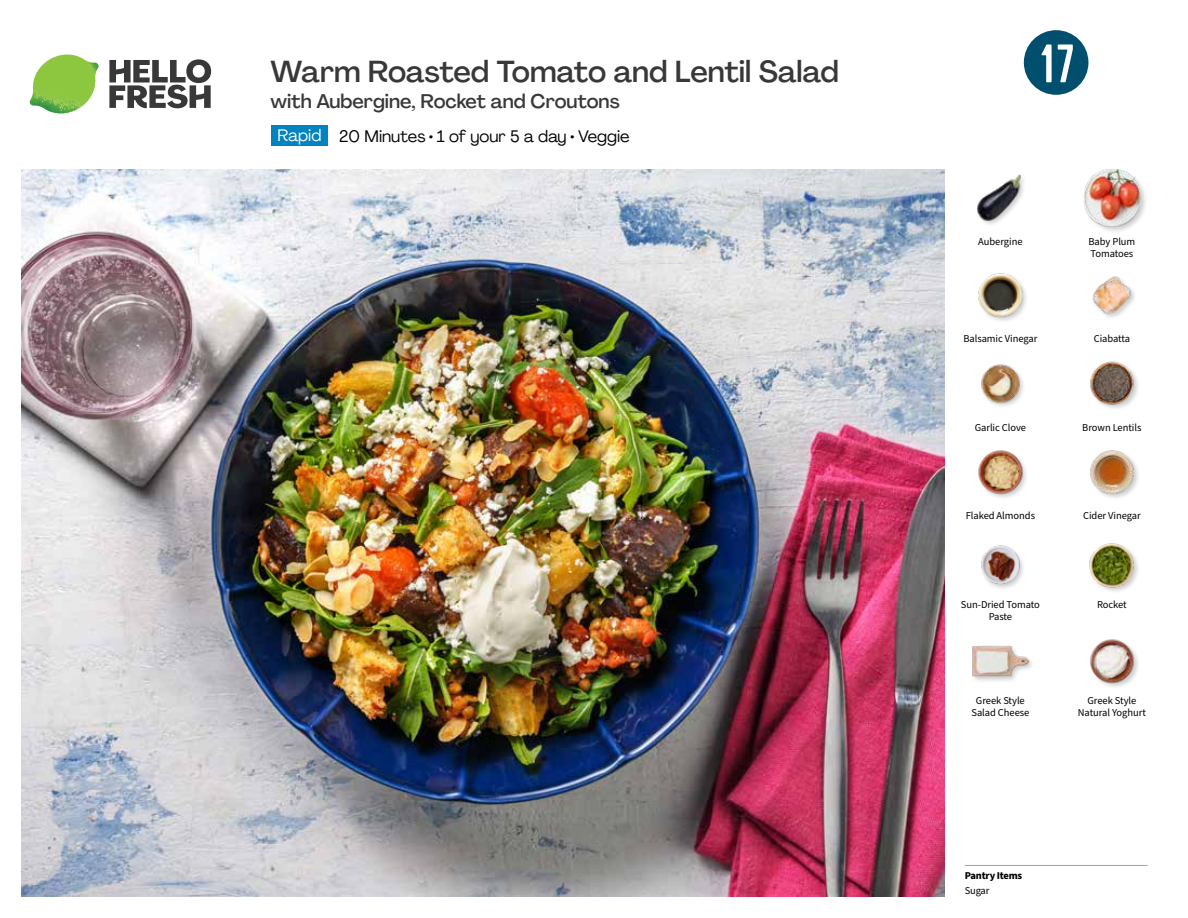
<style>
.page{position:relative;width:1188px;height:918px;background:#fff}
.page>*{position:absolute;margin:0;border:0;box-sizing:border-box;transform-origin:0 0}
.t1{font:54px "Kapra";color:#fff}
.t2{font:500 30px "Agrandir";letter-spacing:-.005em;color:#383839}
.t3{font:500 19.5px "Agrandir";color:#383839}
.t4{font:16.5px "Agrandir";color:#000}
.t5{font:16.5px "Agrandir";color:#fff}
.t6{font:10.5px/12px "Source Sans Pro";letter-spacing:-.005em;color:#000;text-align:center}
.t7{font:700 10.5px "Source Sans Pro";letter-spacing:-.02em;color:#000}
</style>
<div class="page">
<svg style="left:109px;top:59px;width:102px;height:49px"></svg>
<img style="left:30px;top:55px;width:69px;height:59px">
<img style="left:21px;top:170px;width:924px;height:727px">
<div style="left:271px;top:126px;width:56px;height:20px;background:#0083be"></div>
<hr style="left:965px;top:865px;width:183px;height:1px;background:#82c341">
<img style="left:981px;top:545px;width:42px;height:43px">
<div style="left:972px;top:644px;width:64px;height:40px;background:#000;opacity:.2"></div>
<img style="left:972px;top:644px;width:57px;height:40px">
<img style="left:1090px;top:639px;width:48px;height:48px">
<img style="left:1089px;top:543px;width:49px;height:49px">
<img style="left:981px;top:364px;width:42px;height:42px">
<img style="left:978px;top:450px;width:48px;height:48px">
<img style="left:1090px;top:450px;width:48px;height:48px">
<img style="left:1090px;top:361px;width:48px;height:48px">
<img style="left:977px;top:174px;width:47px;height:49px">
<img style="left:978px;top:273px;width:48px;height:48px">
<img style="left:1092px;top:276px;width:43px;height:42px">
<div style="left:1082px;top:168px;width:66px;height:65px;background:#000;opacity:.2"></div>
<img style="left:1083px;top:169px;width:58px;height:57px">
<svg style="left:1023px;top:30px;width:66px;height:65px"></svg>
<h2 class="t2" style="left:271px;top:53px;width:570px">Warm Roasted Tomato and Lentil Salad</h2>
<h3 class="t3" style="left:271px;top:89px;width:351px">with Aubergine, Rocket and Croutons</h3>
<h3 class="t5" style="left:277px;top:125px;width:46px">Rapid</h3>
<h3 class="t4" style="left:339px;top:126px;width:292px">20 Minutes • 1 of your 5 a day • Veggie</h3>
<h1 class="t1" style="left:1041px;top:33px;width:35px">17</h1>
<p class="t6" style="left:978px;top:235px;width:46px">Aubergine</p>
<p class="t6" style="left:1089px;top:235px;width:48px;text-align:left">Baby Plum<br>Tomatoes</p>
<p class="t6" style="left:963px;top:333px;width:76px">Balsamic Vinegar</p>
<p class="t6" style="left:1094px;top:333px;width:38px">Ciabatta</p>
<p class="t6" style="left:975px;top:421px;width:53px">Garlic Clove</p>
<p class="t6" style="left:1082px;top:421px;width:61px">Brown Lentils</p>
<p class="t6" style="left:966px;top:510px;width:71px">Flaked Almonds</p>
<p class="t6" style="left:1083px;top:510px;width:59px">Cider Vinegar</p>
<p class="t6" style="left:961px;top:599px;width:80px">Sun-Dried Tomato</p>
<p class="t6" style="left:1097px;top:599px;width:31px">Rocket</p>
<p class="t6" style="left:989px;top:611px;width:25px">Paste</p>
<p class="t6" style="left:971px;top:695px;width:59px">Greek Style<br>Salad Cheese</p>
<p class="t6" style="left:1078px;top:695px;width:70px">Greek Style<br>Natural Yoghurt</p>
<p class="t7" style="left:965px;top:868px;width:59px">Pantry Items</p>
<p class="t6" style="left:965px;top:884px;width:26px">Sugar</p>
</div>
